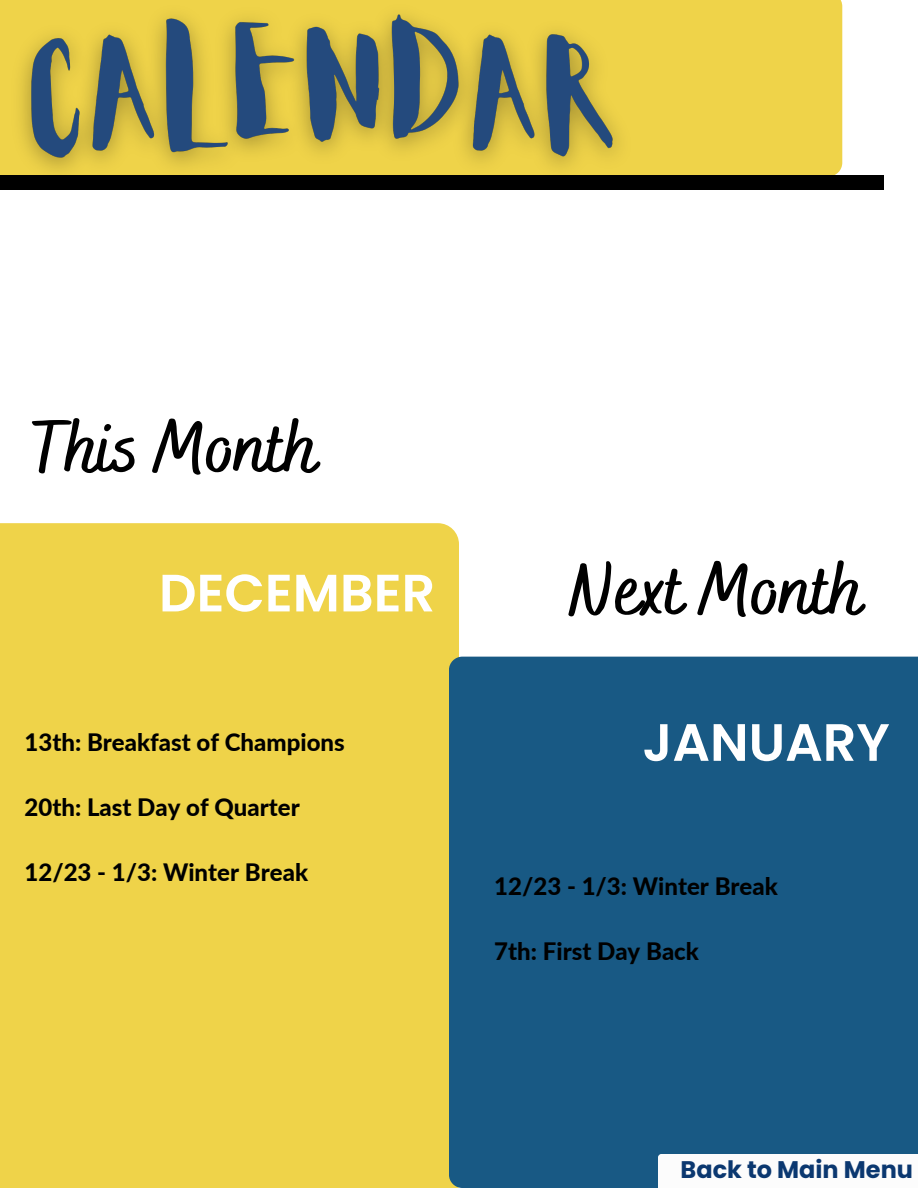
<style>
.page{position:relative;width:918px;height:1188px;background:#fff}
.page>*{position:absolute;margin:0;border:0;box-sizing:border-box;transform-origin:0 0}
.t1{font:700 75px "Bakerie Smooth";color:#000}
.t2{font:600 52.5px "Poppins";color:#fff}
.t3{font:800 24px "Lato";color:#000}
.t4{font:700 24px "Poppins";color:#0b3870}
</style>
<div class="page">
<div style="left:0;top:523px;width:459px;height:665px;background:#efd349"></div>
<div style="left:449px;top:657px;width:469px;height:531px;background:#185984"></div>
<div style="left:647px;top:0;width:195px;height:175px;background:#efd349"></div>
<div style="left:0;top:175px;width:883px;height:15px;background:#000"></div>
<div style="left:658px;top:1154px;width:260px;height:34px;background:#fcfcfc"></div>
<img style="left:0;top:0;width:647px;height:175px">
<h2 class="t1" style="left:31px;top:403px;width:287px">This Month</h2>
<h3 class="t2" style="left:159px;top:556px;width:278px">DECEMBER</h3>
<p class="t3" style="left:25px;top:727px;width:322px">13th: Breakfast of Champions</p>
<p class="t3" style="left:25px;top:792px;width:277px">20th: Last Day of Quarter</p>
<p class="t3" style="left:25px;top:857px;width:285px">12/23 - 1/3: Winter Break</p>
<p class="t1" style="left:568px;top:545px;width:296px">Next Month</p>
<h3 class="t2" style="left:643px;top:706px;width:249px">JANUARY</h3>
<p class="t3" style="left:494px;top:871px;width:285px">12/23 - 1/3: Winter Break</p>
<p class="t3" style="left:494px;top:937px;width:206px">7th: First Day Back</p>
<h2 class="t4" style="left:681px;top:1153px;width:234px">Back to Main Menu</h2>
</div>
